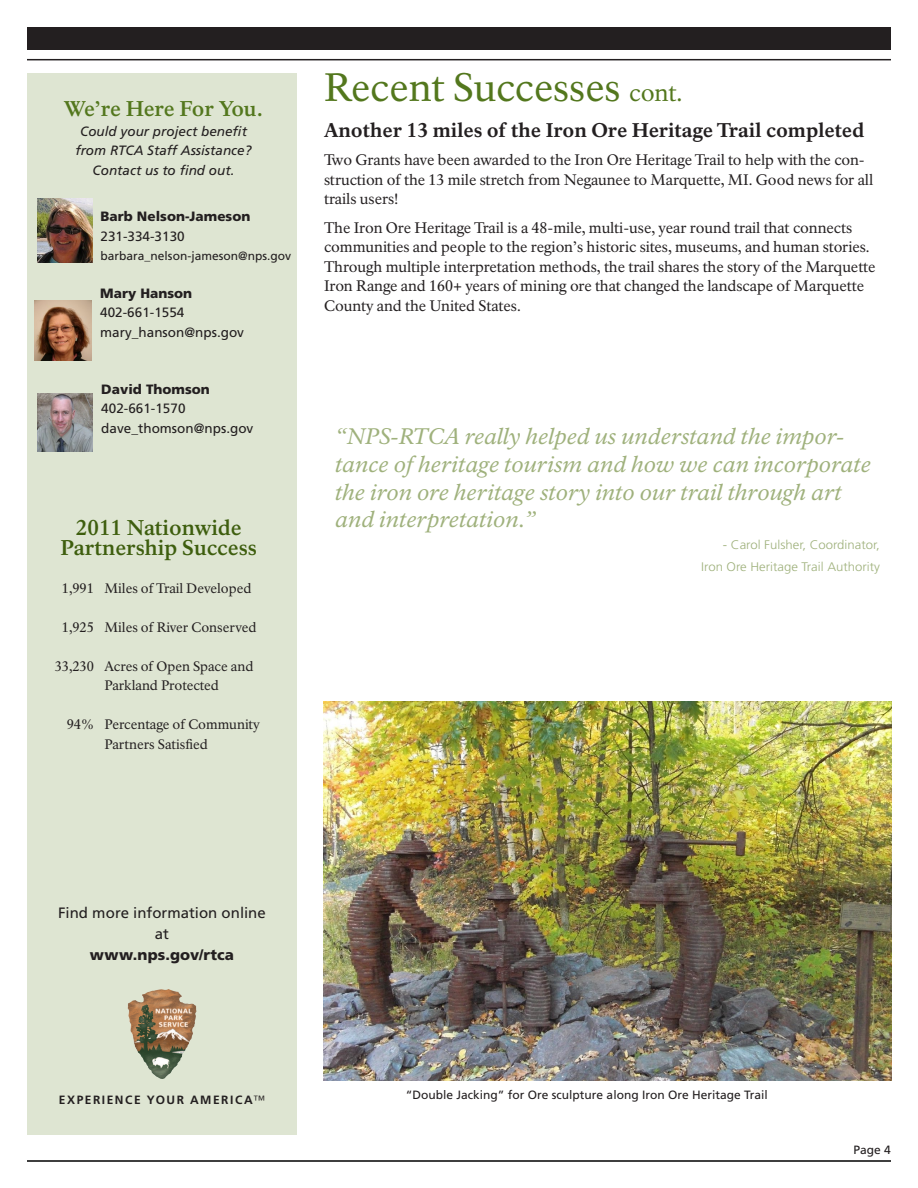
<style>
.page{position:relative;width:918px;height:1188px;background:#fff}
.page>*{position:absolute;margin:0;border:0;box-sizing:border-box;transform-origin:0 0}
._01_RecentSuccess_H1{font:39px "NPS Rawlinson OT";color:#53771d}
._13_Quote{font:italic 22.05px/27.6px "NPS Rawlinson OT";color:#9fb17c;scale:1.06 1}
._16_We_re_Here_For_Y{font:700 21px/19.5px "NPS Rawlinson OT";color:#3e5e0e;text-align:center}
._16_We_re_Here_For_Y-2{font:700 21px "NPS Rawlinson OT";letter-spacing:-.015em;color:#53771d}
._02_RecentSuccess_H2{font:800 19.5px "NPS Rawlinson OT";letter-spacing:-.01em;color:#231f20}
._03_RecentSuccess_Te{font:15px/19.5px "NPS Rawlinson OT";letter-spacing:-.005em;color:#231f20}
.t1{font:15px/21px "Frutiger LT Std";color:#231f20;text-align:center}
._10_Contact_Info{font:13.5px/19.5px "NPS Rawlinson OT";color:#231f20}
._16_We_re_Here_For_Y-3{font:italic 13.5px/19.5px "Frutiger LT Std";color:#231f20;text-align:center}
._10_Contact_Info-2{font:13.5px "Frutiger LT Std";color:#231f20}
._11_Contact_Name{font:900 13.5px/19.5px "Frutiger LT Std";color:#231f20}
._09_Contact_Name{font:900 13.5px "Frutiger LT Std";color:#231f20}
._14_Quote___attribut{font:300 12.45px "Frutiger LT Std";color:#9fb17c;scale:1.06 1}
._08_Caption{font:12px "Frutiger LT Std";color:#231f20}
._10_Contact_Info-3{font:12px "Frutiger LT Std";color:#231f20}
.t2{font:700 12px "Frutiger LT Std";letter-spacing:.13em;color:#231f20}
._15_Continued{font:12px "Frutiger LT Std";color:#231f20}
.s1{font-weight:400}
.s2{font-size:24px}
.s3{font-weight:900}
.s4{font-weight:300}
</style>
<div class="page">
<div style="left:27px;top:73px;width:270px;height:1062px;background:#dee5d2"></div>
<img style="left:128px;top:989px;width:46px;height:90px">
<div style="left:27px;top:27px;width:864px;height:23px;background:#231f20"></div>
<hr style="left:27px;top:59px;width:864px;height:1px;background:#231f20">
<hr style="left:27px;top:1160px;width:864px;height:2px;background:#000">
<img style="left:38px;top:394px;width:54px;height:58px">
<img style="left:38px;top:199px;width:54px;height:64px">
<img style="left:35px;top:301px;width:56px;height:59px">
<img style="left:324px;top:701px;width:567px;height:379px">
<p class="_16_We_re_Here_For_Y-2" style="left:64px;top:96px;width:201px">We’re Here For You.</p>
<p class="_16_We_re_Here_For_Y-3" style="left:75px;top:121px;width:178px">Could your project benefit from RTCA Staff Assistance?<br>Contact us to find out.</p>
<p class="_11_Contact_Name" style="left:100px;top:207px;width:151px">Barb Nelson-Jameson<br><span class="s1">231-334-3130</span></p>
<p class="_10_Contact_Info-3" style="left:100px;top:249px;width:192px">barbara_nelson-jameson@nps.gov</p>
<p class="_11_Contact_Name" style="left:100px;top:283px;width:94px">Mary Hanson</p>
<p class="_10_Contact_Info-2" style="left:100px;top:304px;width:86px">402-661-1554</p>
<p class="_10_Contact_Info-2" style="left:100px;top:324px;width:145px">mary_hanson@nps.gov</p>
<p class="_09_Contact_Name" style="left:101px;top:381px;width:110px">David Thomson</p>
<p class="_10_Contact_Info-2" style="left:101px;top:400px;width:86px">402-661-1570</p>
<p class="_10_Contact_Info-2" style="left:101px;top:420px;width:154px">dave_thomson@nps.gov</p>
<p class="_16_We_re_Here_For_Y" style="left:61px;top:519px;width:198px">2011 Nationwide<br>Partnership Success</p>
<p class="_10_Contact_Info" style="left:62px;top:579px;width:34px">1,991</p>
<p class="_10_Contact_Info" style="left:62px;top:618px;width:34px">1,925</p>
<p class="_10_Contact_Info" style="left:55px;top:657px;width:41px">33,230</p>
<p class="_10_Contact_Info" style="left:67px;top:715px;width:29px">94%</p>
<p class="_10_Contact_Info" style="left:105px;top:579px;width:148px">Miles of Trail Developed</p>
<p class="_10_Contact_Info" style="left:105px;top:618px;width:153px">Miles of River Conserved</p>
<p class="_10_Contact_Info" style="left:105px;top:657px;width:150px">Acres of Open Space and<br>Parkland Protected</p>
<p class="_10_Contact_Info" style="left:105px;top:715px;width:157px">Percentage of Community<br>Partners Satisfied</p>
<p class="_01_RecentSuccess_H1" style="left:324px;top:64px;width:360px">Recent Successes <span class="s2">cont.</span></p>
<p class="_02_RecentSuccess_H2" style="left:324px;top:118px;width:542px">Another 13 miles of the Iron Ore Heritage Trail completed</p>
<p class="_03_RecentSuccess_Te" style="left:324px;top:151px;width:551px">Two Grants have been awarded to the Iron Ore Heritage Trail to help with the con&shy;struction of the 13 mile stretch from Negaunee to Marquette, MI. Good news for all trails users!</p>
<p class="_03_RecentSuccess_Te" style="left:324px;top:218px;width:553px">The Iron Ore Heritage Trail is a 48-mile, multi-use, year round trail that connects communities and people to the region’s historic sites, museums, and human stories.<br>Through multiple interpretation methods, the trail shares the story of the Marquette Iron Range and 160+ years of mining ore that changed the landscape of Marquette County and the United States.</p>
<p class="_13_Quote" style="left:335px;top:423px;width:507px">“NPS-RTCA really helped us understand the impor&shy;tance of heritage tourism and how we can incorporate the iron ore heritage story into our trail through art and interpretation.”</p>
<p class="_14_Quote___attribut" style="left:723px;top:538px;width:150px">- Carol Fulsher, Coordinator,</p>
<p class="_14_Quote___attribut" style="left:701px;top:560px;width:170px">Iron Ore Heritage Trail Authority</p>
<p class="t1" style="left:58px;top:902px;width:209px">Find more information online at<br><span class="s3">www.nps.gov/rtca</span></p>
<p class="t2" style="left:59px;top:1093px;width:208px">EXPERIENCE YOUR AMERICA<span class="s4">™</span></p>
<p class="_08_Caption" style="left:406px;top:1088px;width:363px">“Double Jacking” for Ore sculpture along Iron Ore Heritage Trail</p>
<p class="_15_Continued" style="left:854px;top:1143px;width:39px">Page 4</p>
</div>
